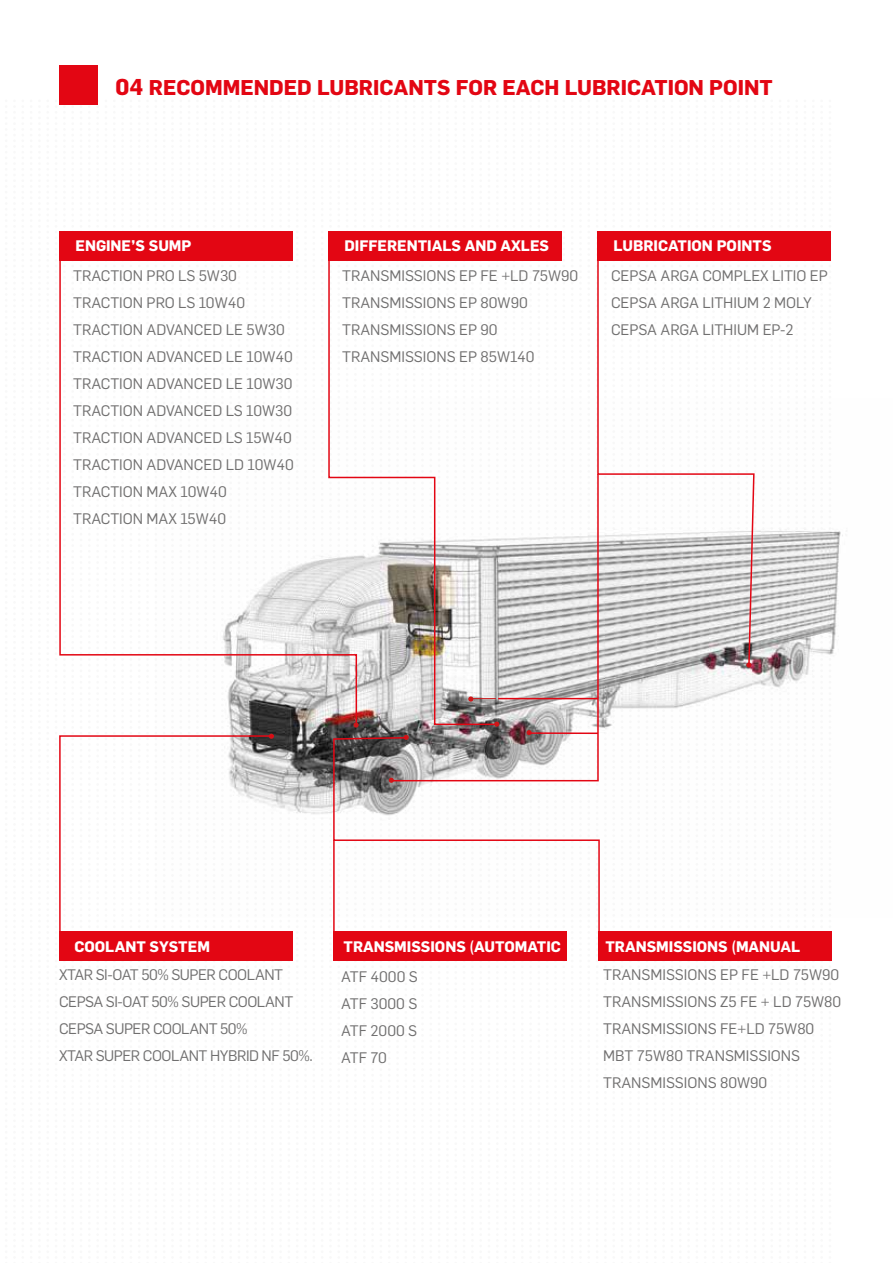
<style>
.page{position:relative;width:893px;height:1263px;background:#fff}
.page>*{position:absolute;margin:0;border:0;box-sizing:border-box;transform-origin:0 0}
.t1{font:700 21px "Flama";color:#e30613}
.t2{font:15px/27px "Flama";color:#706f6f}
.t3{font:700 15px "Flama";color:#fff}
.t4{font:15px/27px "Flama";letter-spacing:-.03em;color:#706f6f}
.s1{font-size:22.5px}
</style>
<div class="page">
<svg style="left:561px;top:249px;width:1px;height:12px"></svg>
<svg style="left:561px;top:231px;width:1px;height:12px"></svg>
<svg style="left:830px;top:249px;width:1px;height:12px"></svg>
<svg style="left:830px;top:231px;width:1px;height:12px"></svg>
<div style="left:60px;top:66px;width:38px;height:39px;background:#e30613"></div>
<img style="left:230px;top:528px;width:613px;height:286px">
<svg style="left:327px;top:476px;width:171px;height:250px"></svg>
<svg style="left:354px;top:711px;width:28px;height:250px"></svg>
<svg style="left:263px;top:724px;width:19px;height:237px"></svg>
<svg style="left:488px;top:711px;width:19px;height:250px"></svg>
<svg style="left:388px;top:711px;width:44px;height:250px"></svg>
<svg style="left:521px;top:711px;width:19px;height:250px"></svg>
<svg style="left:737px;top:557px;width:19px;height:148px"></svg>
<svg style="left:59px;top:261px;width:299px;height:463px"></svg>
<svg style="left:59px;top:734px;width:216px;height:197px"></svg>
<svg style="left:332px;top:736px;width:268px;height:209px"></svg>
<svg style="left:596px;top:261px;width:159px;height:406px"></svg>
<hr style="left:529px;top:732px;width:69px;height:2px;background:#e30613">
<svg style="left:463px;top:557px;width:44px;height:148px"></svg>
<hr style="left:498px;top:698px;width:100px;height:1px;background:#e30613">
<hr style="left:393px;top:780px;width:206px;height:1px;background:#e30613">
<hr style="left:597px;top:474px;width:2px;height:306px;background:#e30613">
<div style="left:59px;top:231px;width:234px;height:30px;background:#e30613"></div>
<div style="left:59px;top:931px;width:233px;height:29px;background:#e30613"></div>
<div style="left:333px;top:931px;width:233px;height:29px;background:#e30613"></div>
<div style="left:598px;top:931px;width:233px;height:29px;background:#e30613"></div>
<div style="left:328px;top:231px;width:233px;height:30px;background:#e30613"></div>
<div style="left:597px;top:231px;width:233px;height:30px;background:#e30613"></div>
<h1 class="t1" style="left:116px;top:75px;width:659px"><span class="s1">04</span> RECOMMENDED LUBRICANTS FOR EACH LUBRICATION POINT</h1>
<p class="t3" style="left:75px;top:236px;width:118px">ENGINE’S SUMP</p>
<p class="t2" style="left:73px;top:261px;width:222px">TRACTION PRO LS 5W30<br>TRACTION PRO LS 10W40<br>TRACTION ADVANCED LE 5W30<br>TRACTION ADVANCED LE 10W40<br>TRACTION ADVANCED LE 10W30<br>TRACTION ADVANCED LS 10W30<br>TRACTION ADVANCED LS 15W40<br>TRACTION ADVANCED LD 10W40<br>TRACTION MAX 10W40<br>TRACTION MAX 15W40</p>
<p class="t3" style="left:344px;top:236px;width:206px">DIFFERENTIALS AND AXLES</p>
<p class="t3" style="left:613px;top:236px;width:160px">LUBRICATION POINTS</p>
<p class="t2" style="left:342px;top:261px;width:238px">TRANSMISSIONS EP FE +LD 75W90<br>TRANSMISSIONS EP 80W90<br>TRANSMISSIONS EP 90<br>TRANSMISSIONS EP 85W140</p>
<p class="t2" style="left:611px;top:261px;width:218px">CEPSA ARGA COMPLEX LITIO EP<br>CEPSA ARGA LITHIUM 2 MOLY<br>CEPSA ARGA LITHIUM EP-2</p>
<p class="t3" style="left:74px;top:937px;width:137px">COOLANT SYSTEM</p>
<p class="t3" style="left:343px;top:937px;width:219px">TRANSMISSIONS (AUTOMATIC</p>
<p class="t3" style="left:605px;top:937px;width:196px">TRANSMISSIONS (MANUAL</p>
<p class="t4" style="left:59px;top:960px;width:255px">XTAR SI-OAT 50% SUPER COOLANT<br>CEPSA SI-OAT 50% SUPER COOLANT<br>CEPSA SUPER COOLANT 50%<br>XTAR SUPER COOLANT HYBRID NF 50%.</p>
<p class="t2" style="left:341px;top:963px;width:78px;text-align:justify">ATF 4000 S ATF 3000 S ATF 2000 S ATF 70</p>
<p class="t2" style="left:603px;top:960px;width:240px">TRANSMISSIONS EP FE +LD 75W90<br>TRANSMISSIONS Z5 FE + LD 75W80<br>TRANSMISSIONS FE+LD 75W80<br>MBT 75W80 TRANSMISSIONS<br>TRANSMISSIONS 80W90</p>
</div>
